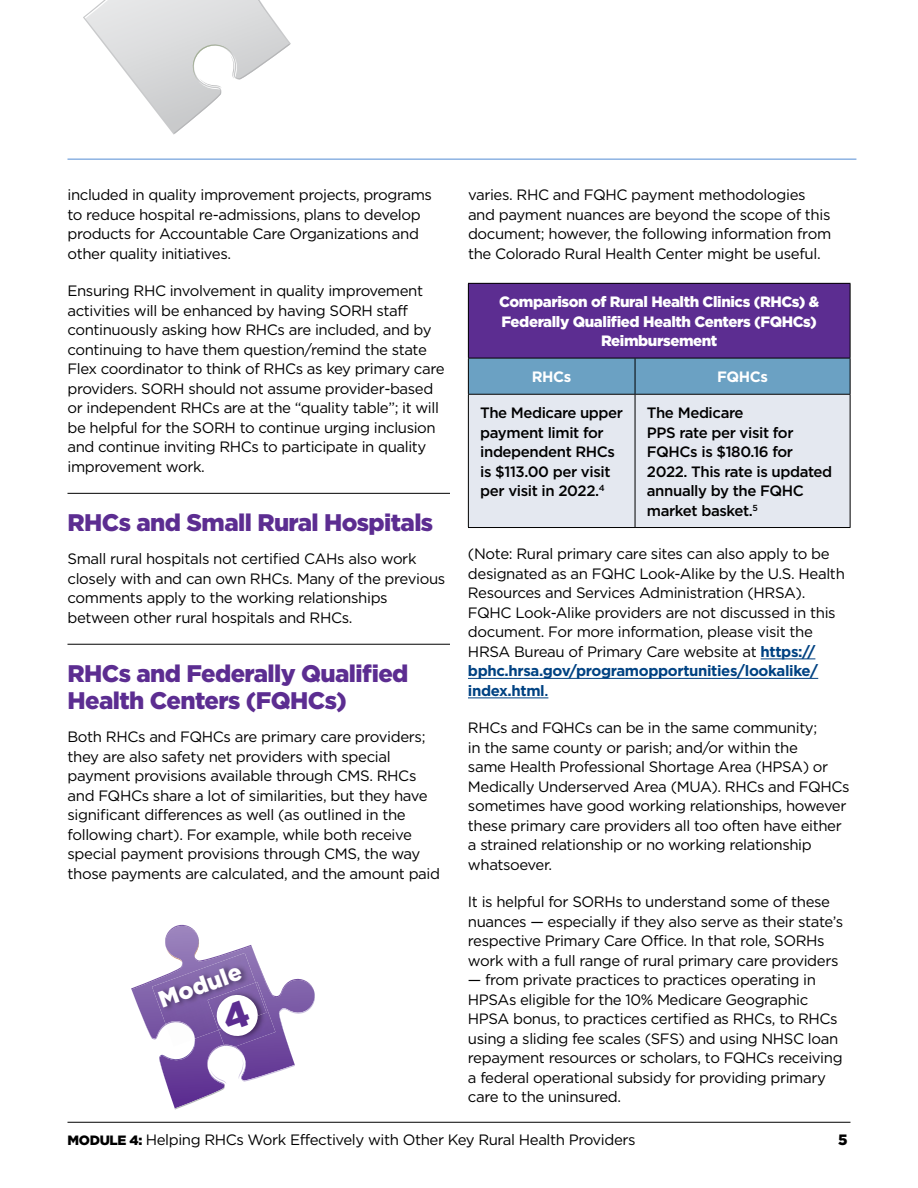
<style>
.page{position:relative;width:918px;height:1188px;background:#fff}
.page>*{position:absolute;margin:0;border:0;box-sizing:border-box;transform-origin:0 0}
.t1{font:900 24px/27px "Gotham HTF";letter-spacing:-.025em;color:#5c2d91}
.t2{font:900 23.1px "Gotham HTF";color:#fff}
.t3{font:15px/19.5px "Gotham";letter-spacing:-.025em;color:#000}
.t4{font:500 15px/19.5px "Gotham";letter-spacing:-.025em;color:#000}
.t5{font:900 15px/19.5px "Gotham";letter-spacing:-.025em;color:#fff;text-align:center}
.t6{font:15px "Gotham HTF";letter-spacing:-.025em;color:#000}
.t7{font:700 15px/19.5px "Gotham HTF";letter-spacing:-.025em;color:#004282}
.t8{font:700 15px "Gotham";letter-spacing:-.025em;color:#fff}
.t9{font:900 15px "Gotham HTF";color:#000}
.s1{font-family:"Gotham HTF";font-weight:700;color:#004282}
.s2{font-weight:500}
.s3{font-weight:900;font-size:13.5px}
</style>
<div class="page">
<hr style="left:68px;top:1122px;width:782px;height:1px;background:#000">
<hr style="left:68px;top:493px;width:382px;height:1px;background:#000">
<hr style="left:68px;top:644px;width:382px;height:1px;background:#000">
<hr style="left:761px;top:659px;width:54px;height:1px;background:#004282">
<hr style="left:468px;top:678px;width:350px;height:1px;background:#004282">
<hr style="left:468px;top:698px;width:80px;height:1px;background:#004282">
<div style="left:468px;top:283px;width:382px;height:75px;background:#5c2d91"></div>
<div style="left:469px;top:359px;width:381px;height:35px;background:#6ba1c3"></div>
<div style="left:469px;top:395px;width:381px;height:132px;background:#e4e8f0"></div>
<hr style="left:468px;top:283px;width:167px;height:1px;background:#000">
<hr style="left:468px;top:284px;width:1px;height:74px;background:#000">
<hr style="left:635px;top:283px;width:215px;height:1px;background:#000">
<hr style="left:850px;top:284px;width:1px;height:74px;background:#000">
<hr style="left:468px;top:358px;width:167px;height:1px;background:#000">
<hr style="left:468px;top:358px;width:1px;height:36px;background:#000">
<hr style="left:635px;top:358px;width:215px;height:1px;background:#000">
<hr style="left:635px;top:358px;width:1px;height:36px;background:#000">
<hr style="left:850px;top:358px;width:1px;height:36px;background:#000">
<hr style="left:468px;top:394px;width:167px;height:1px;background:#000">
<hr style="left:468px;top:395px;width:1px;height:132px;background:#000">
<hr style="left:635px;top:394px;width:215px;height:1px;background:#000">
<hr style="left:635px;top:395px;width:1px;height:132px;background:#000">
<hr style="left:850px;top:395px;width:1px;height:132px;background:#000">
<hr style="left:468px;top:527px;width:167px;height:1px;background:#000">
<hr style="left:635px;top:527px;width:215px;height:1px;background:#000">
<hr style="left:68px;top:159px;width:788px;height:1px;background:#548dd4">
<svg style="left:83px;top:0;width:208px;height:135px"></svg>
<svg style="left:131px;top:924px;width:184px;height:186px"></svg>
<p class="t3" style="left:68px;top:185px;width:366px">included in quality improvement projects, programs to reduce hospital re-admissions, plans to develop products for Accountable Care Organizations and other quality initiatives.</p>
<p class="t3" style="left:68px;top:281px;width:379px">Ensuring RHC involvement in quality improvement activities will be enhanced by having SORH staff continuously asking how RHCs are included, and by continuing to have them question/remind the state Flex coordinator to think of RHCs as key primary care providers. SORH should not assume provider-based or independent RHCs are at the “quality table”; it will be helpful for the SORH to continue urging inclusion and continue inviting RHCs to participate in quality improvement work.</p>
<h1 class="t1" style="left:68px;top:509px;width:367px">RHCs and Small Rural Hospitals</h1>
<p class="t3" style="left:68px;top:549px;width:379px">Small rural hospitals not certified CAHs also work closely with and can own RHCs. Many of the previous comments apply to the working relationships between other rural hospitals and RHCs.</p>
<h1 class="t1" style="left:68px;top:660px;width:343px">RHCs and Federally Qualified<br>Health Centers (FQHCs)</h1>
<p class="t3" style="left:68px;top:727px;width:374px">Both RHCs and FQHCs are primary care providers; they are also safety net providers with special payment provisions available through CMS. RHCs and FQHCs share a lot of similarities, but they have significant differences as well (as outlined in the following chart). For example, while both receive special payment provisions through CMS, the way those payments are calculated, and the amount paid</p>
<h2 class="t2" style="left:155px;top:988px;width:88px;rotate:-20deg">Module</h2>
<p class="t3" style="left:468px;top:185px;width:365px">varies. RHC and FQHC payment methodologies and payment nuances are beyond the scope of this document; however, the following information from the Colorado Rural Health Center might be useful.</p>
<p class="t5" style="left:499px;top:292px;width:322px">Comparison of Rural Health Clinics (RHCs) &amp;<br>Federally Qualified Health Centers (FQHCs)<br>Reimbursement</p>
<p class="t8" style="left:532px;top:368px;width:41px">RHCs</p>
<p class="t8" style="left:717px;top:368px;width:52px">FQHCs</p>
<p class="t4" style="left:480px;top:403px;width:144px">The Medicare upper payment limit for independent RHCs is $113.00 per visit per visit in 2022.<sup>4</sup></p>
<p class="t4" style="left:647px;top:403px;width:187px">The Medicare<br>PPS rate per visit for<br>FQHCs is $180.16 for<br>2022. This rate is updated annually by the FQHC market basket.<sup>5</sup></p>
<p class="t3" style="left:468px;top:544px;width:378px">(Note: Rural primary care sites can also apply to be designated as an FQHC Look-Alike by the U.S. Health Resources and Services Administration (HRSA).<br>FQHC Look-Alike providers are not discussed in this document. For more information, please visit the HRSA Bureau of Primary Care website at <span class="s1">https://</span></p>
<p class="t7" style="left:468px;top:661px;width:352px">bphc.hrsa.gov/programopportunities/lookalike/ index.html<span class="s2">.</span></p>
<p class="t3" style="left:468px;top:718px;width:383px">RHCs and FQHCs can be in the same community;<br>in the same county or parish; and/or within the<br>same Health Professional Shortage Area (HPSA) or Medically Underserved Area (MUA). RHCs and FQHCs sometimes have good working relationships, however these primary care providers all too often have either a strained relationship or no working relationship whatsoever.</p>
<p class="t3" style="left:468px;top:892px;width:377px">It is helpful for SORHs to understand some of these nuances — especially if they also serve as their state’s respective Primary Care Office. In that role, SORHs work with a full range of rural primary care providers</p>
<p class="t3" style="left:468px;top:970px;width:376px">— from private practices to practices operating in HPSAs eligible for the 10% Medicare Geographic HPSA bonus, to practices certified as RHCs, to RHCs using a sliding fee scales (SFS) and using NHSC loan repayment resources or scholars, to FQHCs receiving a federal operational subsidy for providing primary care to the uninsured.</p>
<p class="t6" style="left:68px;top:1131px;width:570px"><span class="s3">MODULE 4:</span> Helping RHCs Work Effectively with Other Key Rural Health Providers</p>
<p class="t9" style="left:838px;top:1131px;width:11px">5</p>
</div>
